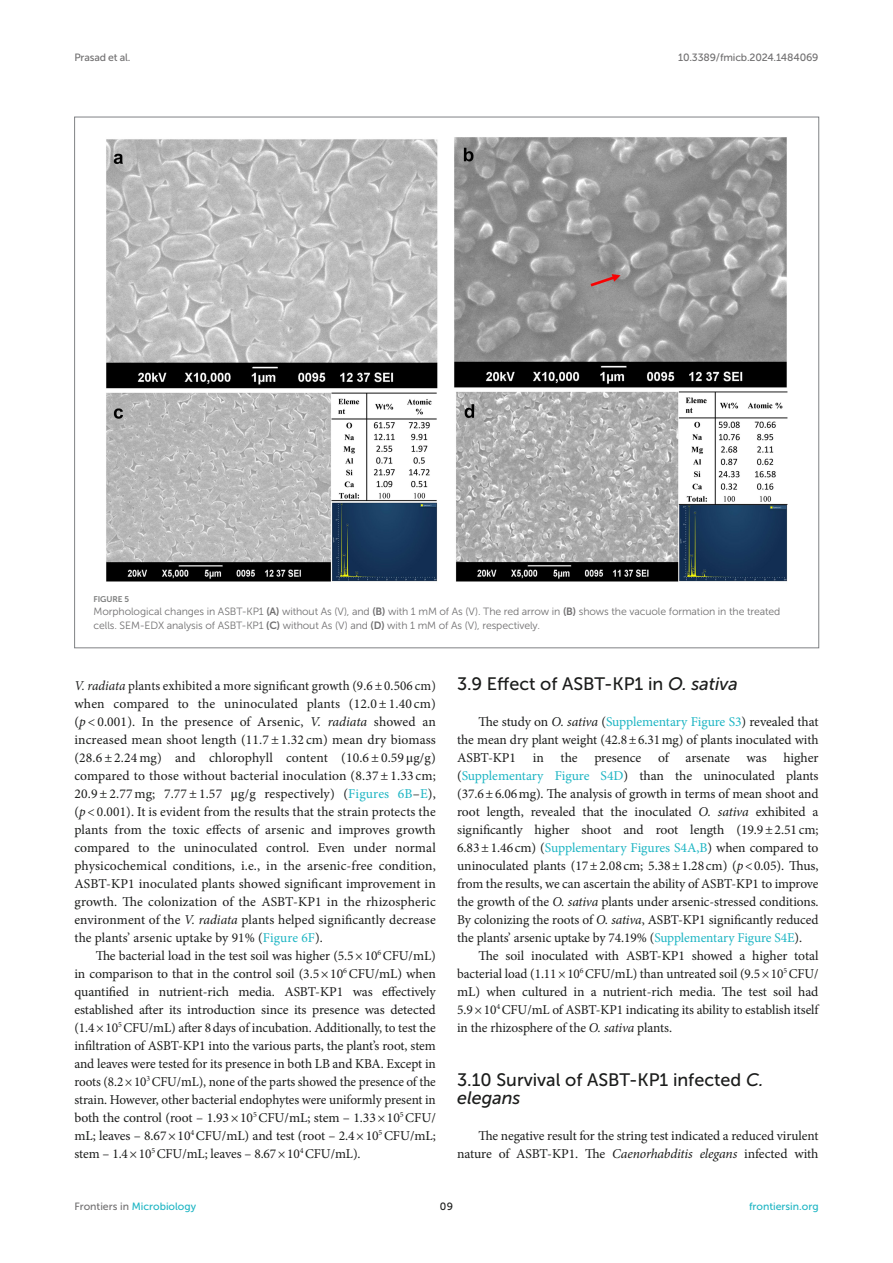
<style>
.page{position:relative;width:893px;height:1263px;background:#fff}
.page>*{position:absolute;margin:0;border:0;box-sizing:border-box;transform-origin:0 0}
.HEAD_2{font:18px/18px "Museo Sans 500";color:#1b1c1b}
.TEXT_FLUSH{font:13.5px/18px "Minion Pro";letter-spacing:-.005em;color:#1b1c1b;text-align:justify}
.TEXT{font:13.5px/18px "Minion Pro";letter-spacing:-.005em;color:#1b1c1b;text-align:justify}
.FIG_LEG{font:10.5px/13.5px "Museo Sans 300";letter-spacing:-.01em;color:#706f70}
.t1{font:10.5px "Museo Sans 500";color:#1db5c3}
.t2{font:10.5px "Museo Sans 500";letter-spacing:-.015em;color:#706f70}
.t3{font:10.5px "Museo Sans 500";color:#1b1c1b}
.FIG_HD{font:8.25px "Museo Sans 700";letter-spacing:-.01em;color:#7e7f7f}
.s1{font-family:"Museo Sans 700"}
.s2{font-style:italic}
.s3{font-family:"STIX General"}
.s4{color:#1db5c3}
.s5{color:#706f70}
</style>
<div class="page">
<img style="left:106px;top:137px;width:682px;height:445px">
<p class="t2" style="left:74px;top:51px;width:58px">Prasad et al.</p>
<p class="t2" style="left:678px;top:51px;width:142px">10.3389/fmicb.2024.1484069</p>
<p class="FIG_HD" style="left:94px;top:594px;width:37px">FIGURE 5</p>
<p class="FIG_LEG" style="left:94px;top:605px;width:688px">Morphological changes in ASBT-KP1 <span class="s1">(A)</span> without As (V), and <span class="s1">(B)</span> with 1 mM of As (V). The red arrow in <span class="s1">(B)</span> shows the vacuole formation in the treated cells. SEM-EDX analysis of ASBT-KP1 <span class="s1">(C)</span> without As (V) and <span class="s1">(D)</span> with 1 mM of As (V), respectively.</p>
<p class="TEXT_FLUSH" style="left:74px;top:677px;width:363px"><span class="s2">V. radiata</span> plants exhibited a more significant growth (9.6 ± 0.506 cm) when compared to the uninoculated plants (12.0 ±1.40 cm) (<span class="s2">p</span> &lt; 0.001). In the presence of Arsenic, <span class="s2">V. radiata</span> showed an increased mean shoot length (11.7± 1.32 cm) mean dry biomass (28.6±2.24 mg) and chlorophyll content (10.6± 0.59 <span class="s3">μ</span>g/g) compared to those without bacterial inoculation (8.37±1.33 cm; 20.9±2.77 mg; 7.77±1.57 <span class="s3">μ</span>g/g respectively) (<span class="s4">Figures 6B</span>–<span class="s4">E</span>), (<span class="s2">p</span> &lt; 0.001). It is evident from the results that the strain protects the plants from the toxic effects of arsenic and improves growth compared to the uninoculated control. Even under normal physicochemical conditions, i.e., in the arsenic-free condition, ASBT-KP1 inoculated plants showed significant improvement in growth. The colonization of the ASBT-KP1 in the rhizospheric environment of the <span class="s2">V. radiata</span> plants helped significantly decrease the plants’ arsenic uptake by 91% (<span class="s4">Figure 6F</span>).</p>
<p class="TEXT" style="left:74px;top:947px;width:363px;text-indent:21px">The bacterial load in the test soil was higher (5.5×10<sup>6</sup> CFU/mL) in comparison to that in the control soil (3.5×10<sup>6</sup> CFU/mL) when quantified in nutrient-rich media. ASBT-KP1 was effectively established after its introduction since its presence was detected (1.4×10<sup>5</sup> CFU/mL) after 8days of incubation. Additionally, to test the infiltration of ASBT-KP1 into the various parts, the plant’s root, stem and leaves were tested for its presence in both LB and KBA. Except in roots (8.2×10<sup>3</sup> CFU/mL), none of the parts showed the presence of the strain. However, other bacterial endophytes were uniformly present in both the control (root – 1.93×10<sup>5</sup> CFU/mL; stem – 1.33×10<sup>5</sup> CFU/ mL; leaves – 8.67×10<sup>4</sup> CFU/mL) and test (root – 2.4×10<sup>5</sup> CFU/mL; stem – 1.4×10<sup>5</sup> CFU/mL; leaves – 8.67×10<sup>4</sup> CFU/mL).</p>
<p class="HEAD_2" style="left:457px;top:675px;width:282px">3.9 Effect of ASBT-KP1 in <span class="s2">O. sativa</span></p>
<p class="TEXT_FLUSH" style="left:457px;top:713px;width:363px;text-indent:21px">The study on <span class="s2">O. sativa</span> (<span class="s4">Supplementary Figure S3</span>) revealed that the mean dry plant weight (42.8±6.31mg) of plants inoculated with ASBT-KP1 in the presence of arsenate was higher (<span class="s4">Supplementary Figure S4D</span>) than the uninoculated plants (37.6±6.06mg). The analysis of growth in terms of mean shoot and root length, revealed that the inoculated <span class="s2">O. sativa</span> exhibited a significantly higher shoot and root length (19.9±2.51cm; 6.83±1.46cm) (<span class="s4">Supplementary Figures S4A,B</span>) when compared to uninoculated plants (17±2.08cm; 5.38±1.28cm) (<span class="s2">p</span>&lt;0.05). Thus, from the results, we can ascertain the ability of ASBT-KP1 to improve the growth of the <span class="s2">O. sativa</span> plants under arsenic-stressed conditions.<br>By colonizing the roots of <span class="s2">O. sativa</span>, ASBT-KP1 significantly reduced the plants’ arsenic uptake by 74.19% (<span class="s4">Supplementary Figure S4E</span>).</p>
<p class="TEXT" style="left:457px;top:947px;width:363px;text-indent:21px">The soil inoculated with ASBT-KP1 showed a higher total bacterial load (1.11×10<sup>6</sup> CFU/mL) than untreated soil (9.5×10<sup>5</sup> CFU/ mL) when cultured in a nutrient-rich media. The test soil had 5.9×10<sup>4</sup> CFU/mL of ASBT-KP1 indicating its ability to establish itself in the rhizosphere of the <span class="s2">O. sativa</span> plants.</p>
<p class="HEAD_2" style="left:457px;top:1071px;width:308px">3.10 Survival of ASBT-KP1 infected <span class="s2">C. elegans</span></p>
<p class="TEXT_FLUSH" style="left:457px;top:1127px;width:363px;text-align:right">The negative result for the string test indicated a reduced virulent nature of ASBT-KP1. The <span class="s2">Caenorhabditis elegans</span> infected with</p>
<p class="t1" style="left:74px;top:1200px;width:123px"><span class="s5">Frontiers in</span> Microbiology</p>
<p class="t3" style="left:440px;top:1200px;width:15px">09</p>
<p class="t1" style="left:749px;top:1200px;width:71px">frontiersin.org</p>
</div>
